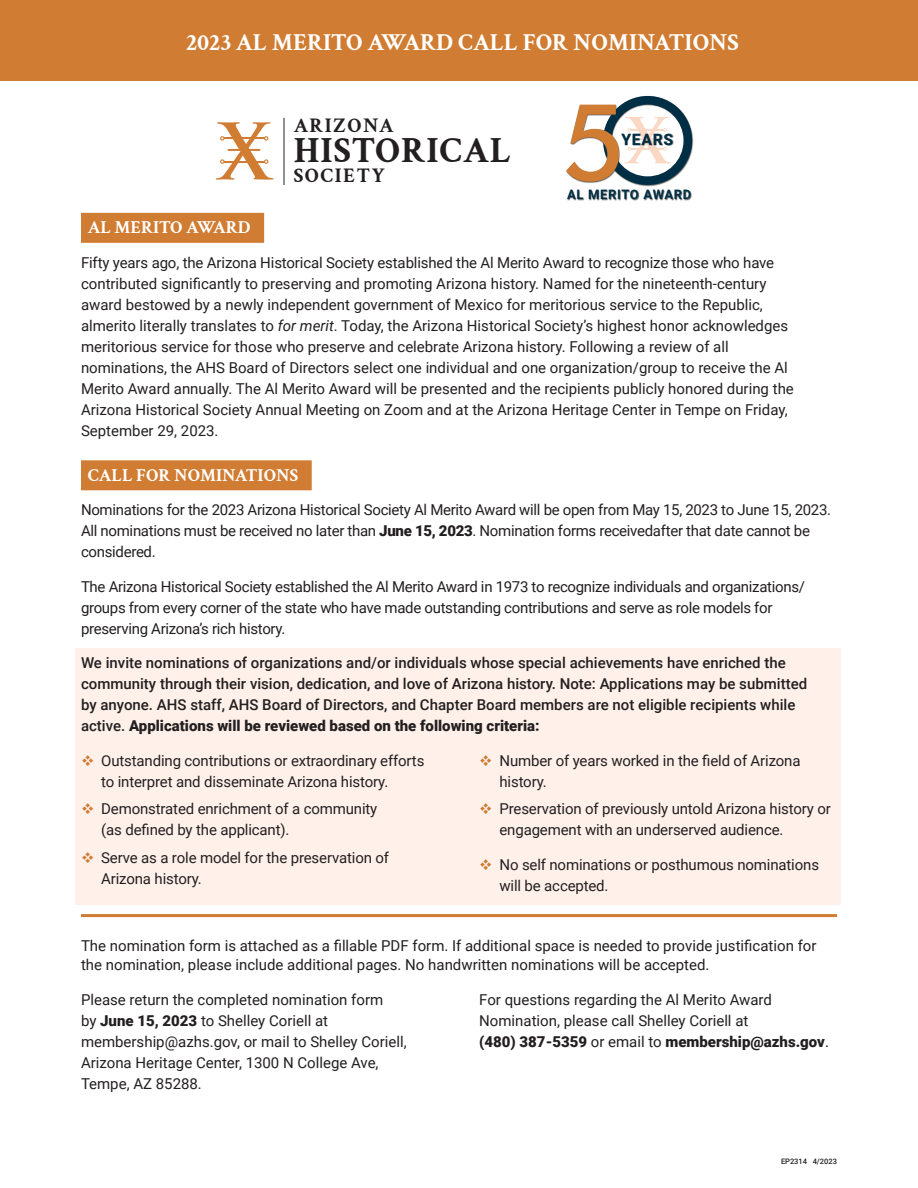
<style>
.page{position:relative;width:918px;height:1188px;background:#fff}
.page>*{position:absolute;margin:0;border:0;box-sizing:border-box;transform-origin:0 0}
.t1{font:700 36.45px "Crimson Text";letter-spacing:.025em;color:#231f20}
.subhead{font:700 24px "Crimson Text";color:#fff}
.t2{font:700 20.55px "Crimson Text";letter-spacing:.075em;color:#231f20}
.subhead-2{font:700 18px "Crimson Text";color:#fff}
.t3{font:700 15.6px "Roboto";letter-spacing:.05em;color:#002f45}
.text_med{font:15px/21px "Roboto";letter-spacing:-.005em;color:#231f20}
.text_med-2{font:500 15px/21px "Roboto";color:#231f20}
.t4{font:700 13.05px "Roboto";letter-spacing:.05em;color:#002f45}
.t5{font:500 7.5px "Roboto";color:#231f20}
.s1{font-style:italic}
.s2{font-weight:900}
.s3{color:#d07c32}
</style>
<div class="page">
<div style="left:0;top:0;width:918px;height:81px;background:#d07c32"></div>
<svg style="left:216px;top:122px;width:58px;height:58px"></svg>
<hr style="left:284px;top:118px;width:1px;height:67px;background:#231f20">
<img style="left:567px;top:95px;width:127px;height:106px">
<svg style="left:566px;top:96px;width:126px;height:89px"></svg>
<div style="left:76px;top:648px;width:765px;height:257px;background:#fff1ea"></div>
<div style="left:81px;top:213px;width:183px;height:30px;background:#d07c32"></div>
<div style="left:81px;top:460px;width:231px;height:30px;background:#d07c32"></div>
<hr style="left:81px;top:914px;width:756px;height:3px;background:#d07c32">
<p class="subhead" style="left:186px;top:24px;width:554px">2023 AL MERITO AWARD CALL FOR NOMINATIONS</p>
<h3 class="t2" style="left:294px;top:110px;width:101px">ARIZONA</h3>
<h1 class="t1" style="left:294px;top:123px;width:219px">HISTORICAL</h1>
<h3 class="t2" style="left:294px;top:160px;width:93px">SOCIETY</h3>
<p class="t3" style="left:622px;top:128px;width:53px">YEARS</p>
<p class="t4" style="left:567px;top:186px;width:126px">AL MERITO AWARD</p>
<p class="subhead-2" style="left:88px;top:214px;width:164px">AL MERITO AWARD</p>
<p class="text_med" style="left:81px;top:251px;width:714px">Fifty years ago, the Arizona Historical Society established the Al Merito Award to recognize those who have contributed significantly to preserving and promoting Arizona history. Named for the nineteenth-century award bestowed by a newly independent government of Mexico for meritorious service to the Republic, almerito literally translates to <span class="s1">for merit</span>. Today, the Arizona Historical Society’s highest honor acknowledges meritorious service for those who preserve and celebrate Arizona history. Following a review of all nominations, the AHS Board of Directors select one individual and one organization/group to receive the Al Merito Award annually. The Al Merito Award will be presented and the recipients publicly honored during the Arizona Historical Society Annual Meeting on Zoom and at the Arizona Heritage Center in Tempe on Friday, September 29, 2023.</p>
<p class="subhead-2" style="left:88px;top:461px;width:212px">CALL FOR NOMINATIONS</p>
<p class="text_med" style="left:81px;top:499px;width:752px">Nominations for the 2023 Arizona Historical Society Al Merito Award will be open from May 15, 2023 to June 15, 2023.<br>All nominations must be received no later than <span class="s2">June 15, 2023</span>. Nomination forms receivedafter that date cannot be considered.</p>
<p class="text_med" style="left:81px;top:575px;width:726px">The Arizona Historical Society established the Al Merito Award in 1973 to recognize individuals and organizations/ groups from every corner of the state who have made outstanding contributions and serve as role models for preserving Arizona’s rich history.</p>
<p class="text_med-2" style="left:81px;top:652px;width:728px">We invite nominations of organizations and/or individuals whose special achievements have enriched the community through their vision, dedication, and love of Arizona history. Note: Applications may be submitted by anyone. AHS staff, AHS Board of Directors, and Chapter Board members are not eligible recipients while active. <span class="s2">Applications will be reviewed based on the following criteria:</span></p>
<p class="text_med" style="left:101px;top:749px;width:325px;text-indent:-20px"><span class="s3">❖</span> Outstanding contributions or extraordinary efforts to interpret and disseminate Arizona history.</p>
<p class="text_med" style="left:101px;top:798px;width:278px;text-indent:-20px"><span class="s3">❖</span> Demonstrated enrichment of a community (as defined by the applicant).</p>
<p class="text_med" style="left:101px;top:847px;width:289px;text-indent:-20px"><span class="s3">❖</span> Serve as a role model for the preservation of<br>Arizona history.</p>
<p class="text_med" style="left:500px;top:749px;width:303px;text-indent:-20px"><span class="s3">❖</span> Number of years worked in the field of Arizona history.</p>
<p class="text_med" style="left:500px;top:798px;width:333px;text-indent:-20px"><span class="s3">❖</span> Preservation of previously untold Arizona history or engagement with an underserved audience.</p>
<p class="text_med" style="left:500px;top:853px;width:321px;text-indent:-20px"><span class="s3">❖</span> No self nominations or posthumous nominations will be accepted.</p>
<p class="text_med" style="left:81px;top:935px;width:737px;line-height:19.5px">The nomination form is attached as a fillable PDF form. If additional space is needed to provide justification for the nomination, please include additional pages. No handwritten nominations will be accepted.</p>
<p class="text_med" style="left:81px;top:988px;width:327px">Please return the completed nomination form<br>by <span class="s2">June 15, 2023</span> to Shelley Coriell at membership@azhs.gov, or mail to Shelley Coriell, Arizona Heritage Center, 1300 N College Ave, Tempe, AZ 85288.</p>
<p class="text_med" style="left:479px;top:988px;width:351px">For questions regarding the Al Merito Award<br>Nomination, please call Shelley Coriell at<br><span class="s2">(480) 387-5359</span> or email to <span class="s2">membership@azhs.gov</span>.</p>
<p class="t5" style="left:781px;top:1156px;width:57px">EP2314 4/2023</p>
</div>
